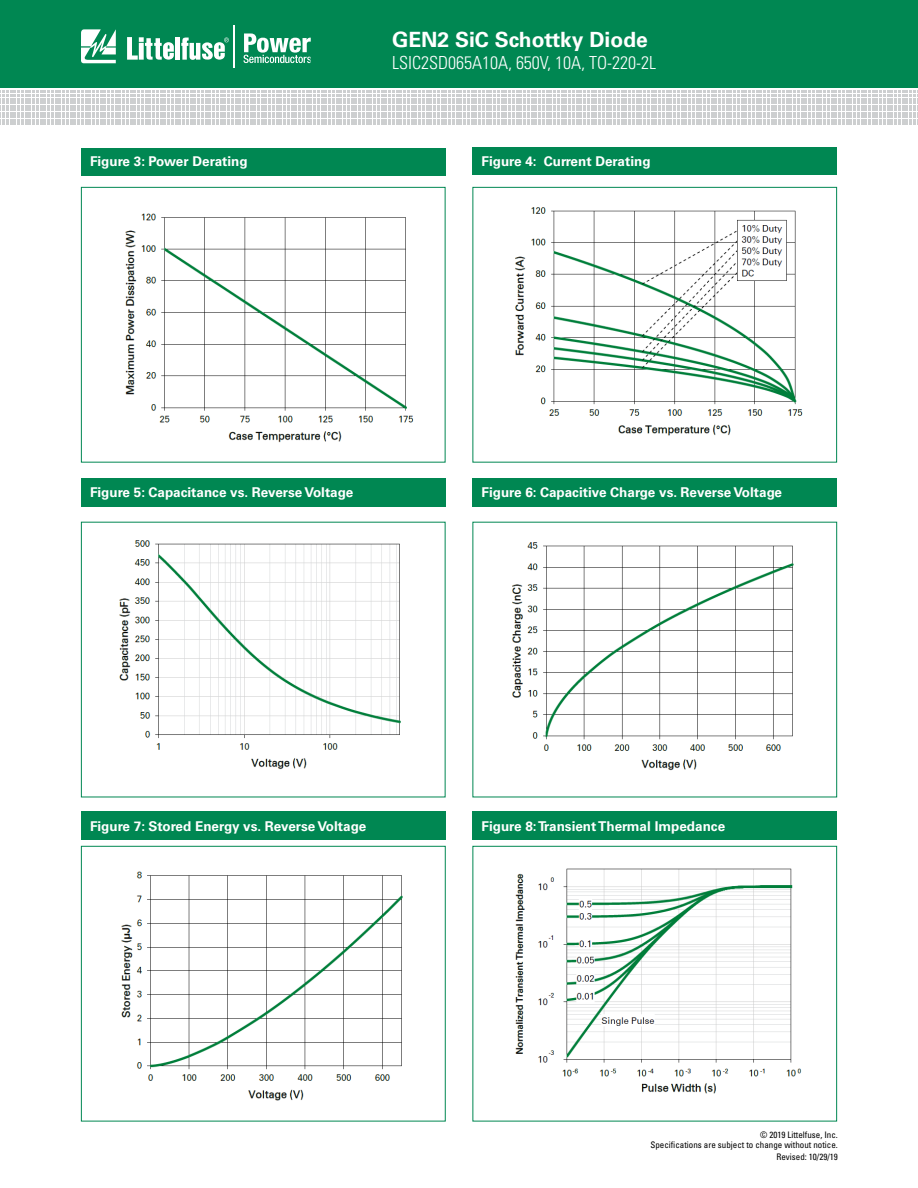
<style>
.page{position:relative;width:918px;height:1188px;background:#fff}
.page>*{position:absolute;margin:0;border:0;box-sizing:border-box;transform-origin:0 0}
.t1{font:700 21px "Univers LT Std";color:#fff}
.t2{font:300 condensed 18px "Univers LT Std";color:#fff}
.t3{font:700 13.5px "Univers LT Std";color:#fff}
.t4{font:condensed 9px/10.8px "Univers LT Std";color:#000;text-align:right}
</style>
<div class="page">
<div style="left:0;top:0;width:918px;height:88px;background:#008752"></div>
<svg style="left:2px;top:91px;width:916px;height:34px"></svg>
<hr style="left:234px;top:26px;width:1px;height:42px;background:#fff">
<svg style="left:243px;top:33px;width:68px;height:30px"></svg>
<svg style="left:81px;top:29px;width:35px;height:34px"></svg>
<div style="left:175px;top:38px;width:5px;height:22px;background:#fff"></div>
<svg style="left:127px;top:37px;width:47px;height:23px"></svg>
<svg style="left:181px;top:38px;width:48px;height:22px"></svg>
<div style="left:81px;top:478px;width:365px;height:29px;background:#008752"></div>
<div style="left:472px;top:478px;width:365px;height:29px;background:#008752"></div>
<div style="left:472px;top:147px;width:365px;height:28px;background:#008752"></div>
<div style="left:81px;top:148px;width:365px;height:27px;background:#008752"></div>
<img style="left:125px;top:213px;width:289px;height:230px">
<div style="left:81px;top:187px;width:365px;height:276px;border:1px solid #008752"></div>
<img style="left:515px;top:207px;width:288px;height:229px">
<div style="left:472px;top:187px;width:365px;height:276px;border:1px solid #008752"></div>
<img style="left:119px;top:540px;width:282px;height:230px">
<img style="left:512px;top:542px;width:282px;height:229px">
<div style="left:81px;top:811px;width:365px;height:29px;background:#008752"></div>
<div style="left:472px;top:811px;width:365px;height:29px;background:#008752"></div>
<img style="left:121px;top:871px;width:282px;height:230px">
<div style="left:81px;top:846px;width:365px;height:275px;border:1px solid #008752"></div>
<img style="left:515px;top:868px;width:287px;height:226px">
<div style="left:472px;top:846px;width:365px;height:275px;border:1px solid #008752"></div>
<h1 class="t1" style="left:392px;top:27px;width:257px">GEN2 SiC Schottky Diode</h1>
<h2 class="t2" style="left:392px;top:51px;width:266px">LSIC2SD065A10A, 650V, 10A, TO-220-2L</h2>
<p class="t3" style="left:90px;top:154px;width:159px">Figure 3: Power Derating</p>
<p class="t3" style="left:482px;top:153px;width:171px">Figure 4: Current Derating</p>
<p class="t3" style="left:90px;top:485px;width:265px">Figure 5: Capacitance vs. Reverse Voltage</p>
<p class="t3" style="left:482px;top:485px;width:302px">Figure 6: Capacitive Charge vs. Reverse Voltage</p>
<p class="t3" style="left:90px;top:818px;width:278px">Figure 7: Stored Energy vs. Reverse Voltage</p>
<p class="t3" style="left:482px;top:818px;width:245px">Figure 8: Transient Thermal Impedance</p>
<p class="t4" style="left:650px;top:1129px;width:189px">© 2019 Littelfuse, Inc.<br>Specifications are subject to change without notice.</p>
<p class="t4" style="left:776px;top:1152px;width:63px">Revised: 10/29/19</p>
</div>
